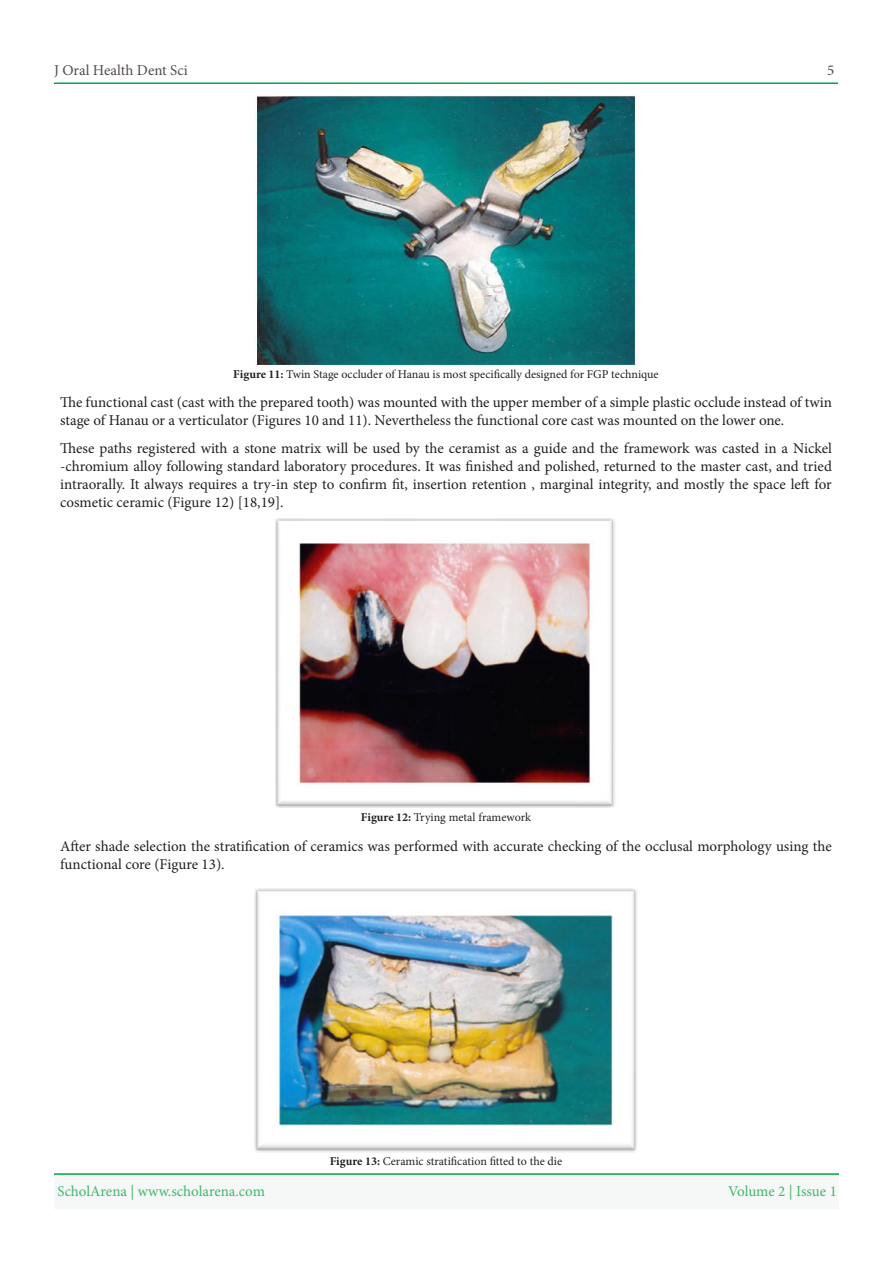
<style>
.page{position:relative;width:893px;height:1263px;background:#fff}
.page>*{position:absolute;margin:0;border:0;box-sizing:border-box;transform-origin:0 0}
.t1{font:15px/18px "Minion Pro";color:#231f20}
.t2{font:15px "Minion Pro";letter-spacing:-.005em;color:#40b86b}
.t3{font:15px "Minion Pro";color:#524c4c}
.t4{font:12px "Minion Pro";color:#231f20}
.s1{font-weight:700}
</style>
<div class="page">
<hr style="left:54px;top:82px;width:784px;height:2px;background:#0aa345">
<div style="left:54px;top:1174px;width:785px;height:35px;background:#f6f7f7"></div>
<hr style="left:54px;top:1173px;width:785px;height:2px;background:#0aa345">
<img style="left:256px;top:95px;width:381px;height:272px">
<img style="left:276px;top:518px;width:339px;height:289px">
<img style="left:255px;top:888px;width:382px;height:264px">
<p class="t3" style="left:54px;top:60px;width:135px">J Oral Health Dent Sci</p>
<p class="t4" style="left:233px;top:366px;width:427px"><span class="s1">Figure 11:</span> Twin Stage occluder of Hanau is most specifically designed for FGP technique</p>
<p class="t3" style="left:827px;top:60px;width:9px">5</p>
<p class="t1" style="left:60px;top:393px;width:773px">The functional cast (cast with the prepared tooth) was mounted with the upper member of a simple plastic occlude instead of twin stage of Hanau or a verticulator (Figures 10 and 11 .) Nevertheless the functional core cast was mounted on the lower one.</p>
<p class="t1" style="left:60px;top:439px;width:773px;text-align:justify">These paths registered with a stone matrix will be used by the ceramist as a guide and the framework was casted in a Nickel -chromium alloy following standard laboratory procedures It. was finished and polished, returned to the master cast, and tried intraorally. It always requires a try-in step to confirm fit, insertion retention , marginal integrity, and mostly the space left for cosmetic ceramic (Figure 12 ]( 18,19 .[</p>
<p class="t4" style="left:361px;top:809px;width:172px"><span class="s1">Figure 12:</span> Trying metal framework</p>
<p class="t1" style="left:60px;top:837px;width:773px">After shade selection the stratification of ceramics was performed with accurate checking of the occlusal morphology using the functional core (Figure 13 .(</p>
<p class="t2" style="left:57px;top:1181px;width:209px">ScholArena | www.scholarena.com</p>
<p class="t4" style="left:330px;top:1153px;width:234px"><span class="s1">Figure 13:</span> Ceramic stratification fitted to the die</p>
<p class="t2" style="left:728px;top:1181px;width:110px">Volume 2 | Issue 1</p>
</div>
